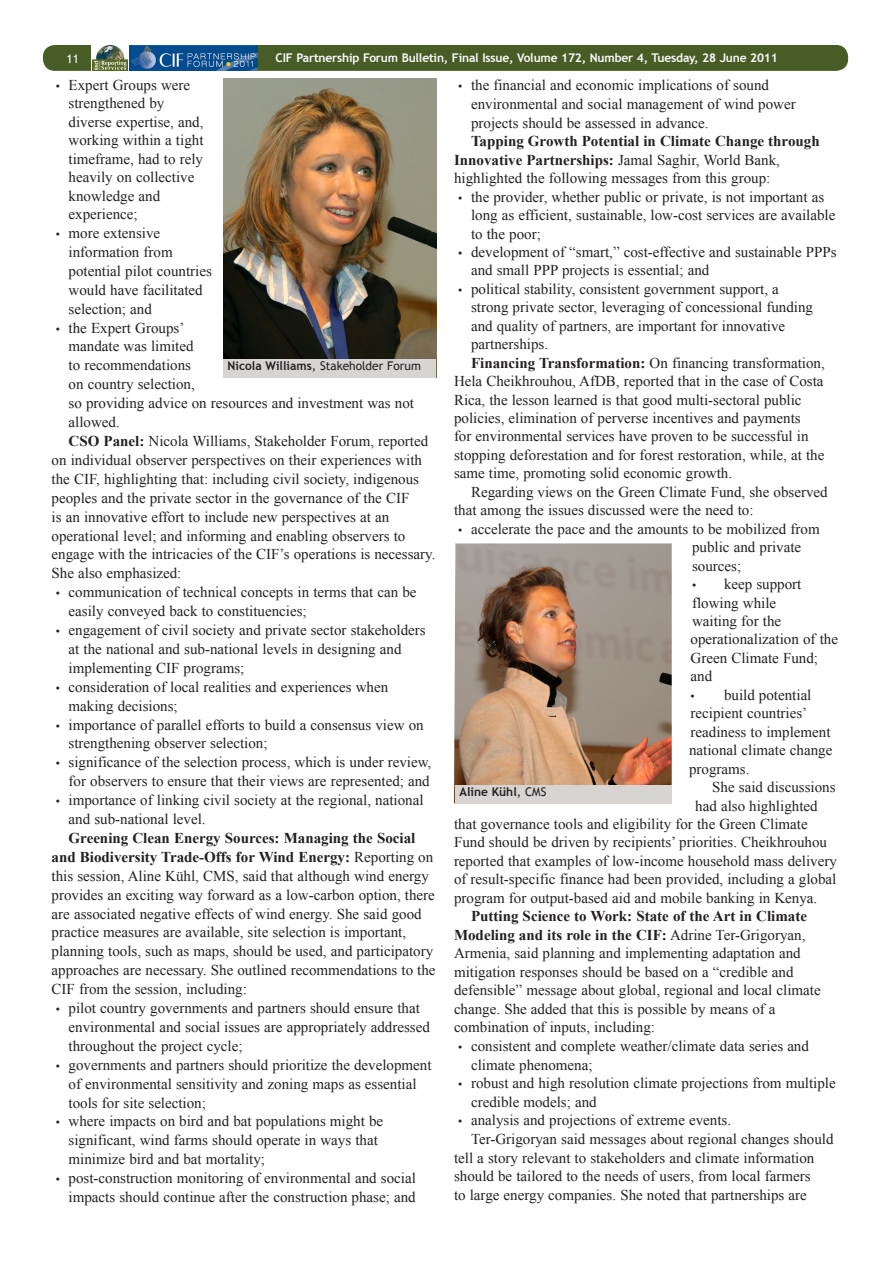
<style>
.page{position:relative;width:893px;height:1263px;background:#fff}
.page>*{position:absolute;margin:0;border:0;box-sizing:border-box;transform-origin:0 0}
.ENB_-_Bulleted{font:15px/18.9px "Times New Roman";color:#231f20}
.ENB_-_Body{font:15px/18.9px "Times New Roman";color:#231f20}
.ENB_-_Body-2{font:700 15px/18.5px "Times New Roman";color:#231f20}
.t1{font:700 12px "Trebuchet MS";letter-spacing:-.015em;color:#fbfdfe}
.Image_caption{font:12px "Trebuchet MS";color:#231f20}
.Image_caption-2{font:700 12px "Trebuchet MS";color:#231f20}
.t2{font:12px "Trebuchet MS";color:#fff}
.s1{font-size:12px}
.s2{font-weight:700}
.s3{font-weight:400}
</style>
<div class="page">
<div style="left:43px;top:45px;width:805px;height:26px;background:#485c26;border-radius:12px"></div>
<div style="left:91px;top:44px;width:38px;height:27px;background:#fff"></div>
<img style="left:92px;top:45px;width:36px;height:26px">
<div style="left:128px;top:45px;width:130px;height:26px;background:#014c8f"></div>
<img style="left:130px;top:45px;width:127px;height:26px">
<img style="left:454px;top:543px;width:218px;height:260px">
<div style="left:455px;top:785px;width:217px;height:19px;background:#d7d4d2"></div>
<img style="left:223px;top:79px;width:213px;height:280px">
<div style="left:223px;top:359px;width:213px;height:19px;background:#d7d4d2"></div>
<p class="t2" style="left:67px;top:51px;width:14px">11</p>
<p class="t1" style="left:276px;top:50px;width:504px">CIF Partnership Forum Bulletin, Final Issue, Volume 172, Number 4, Tuesday, 28 June 2011</p>
<p class="ENB_-_Bulleted" style="left:69px;top:76px;width:136px;line-height:18.5px;text-indent:-13px"><span class="s1">•</span> Expert Groups were strengthened by diverse expertise, and, working within a tight timeframe, had to rely heavily on collective knowledge and experience;</p>
<p class="ENB_-_Bulleted" style="left:69px;top:223px;width:145px;text-indent:-13px"><span class="s1">•</span> more extensive information from potential pilot countries would have facilitated selection; and</p>
<p class="ENB_-_Bulleted" style="left:69px;top:318px;width:347px;text-indent:-13px"><span class="s1">•</span> the Expert Groups’<br>mandate was limited<br>to recommendations<br>on country selection,<br>so providing advice on resources and investment was not allowed.</p>
<p class="ENB_-_Body" style="left:52px;top:431px;width:385px;text-indent:17px"><span class="s2">CSO Panel:</span> Nicola Williams, Stakeholder Forum, reported on individual observer perspectives on their experiences with the CIF, highlighting that: including civil society, indigenous peoples and the private sector in the governance of the CIF<br>is an innovative effort to include new perspectives at an operational level; and informing and enabling observers to engage with the intricacies of the CIF’s operations is necessary.<br>She also emphasized:</p>
<p class="ENB_-_Bulleted" style="left:69px;top:582px;width:349px;text-indent:-13px"><span class="s1">•</span> communication of technical concepts in terms that can be easily conveyed back to constituencies;</p>
<p class="ENB_-_Bulleted" style="left:69px;top:620px;width:359px;text-indent:-13px"><span class="s1">•</span> engagement of civil society and private sector stakeholders at the national and sub-national levels in designing and implementing CIF programs;</p>
<p class="ENB_-_Bulleted" style="left:69px;top:677px;width:321px;text-indent:-13px"><span class="s1">•</span> consideration of local realities and experiences when making decisions;</p>
<p class="ENB_-_Bulleted" style="left:69px;top:715px;width:357px;text-indent:-13px"><span class="s1">•</span> importance of parallel efforts to build a consensus view on strengthening observer selection;</p>
<p class="ENB_-_Bulleted" style="left:56px;top:753px;width:377px;text-align:right"><span class="s1">•</span> significance of the selection process, which is under review, for observers to ensure that their views are represented; and</p>
<p class="ENB_-_Bulleted" style="left:69px;top:790px;width:356px;text-indent:-13px"><span class="s1">•</span> importance of linking civil society at the regional, national and sub-national level.</p>
<p class="ENB_-_Body" style="left:52px;top:828px;width:386px;text-indent:17px"><span class="s2">Greening Clean Energy Sources: Managing the Social and Biodiversity Trade-Offs for Wind Energy:</span> Reporting on this session, Aline Kühl, CMS, said that although wind energy provides an exciting way forward as a low-carbon option, there are associated negative effects of wind energy. She said good practice measures are available, site selection is important, planning tools, such as maps, should be used, and participatory approaches are necessary. She outlined recommendations to the CIF from the session, including:</p>
<p class="ENB_-_Bulleted" style="left:69px;top:998px;width:363px;text-indent:-13px"><span class="s1">•</span> pilot country governments and partners should ensure that environmental and social issues are appropriately addressed throughout the project cycle;</p>
<p class="ENB_-_Bulleted" style="left:69px;top:1055px;width:364px;text-indent:-13px"><span class="s1">•</span> governments and partners should prioritize the development of environmental sensitivity and zoning maps as essential tools for site selection;</p>
<p class="ENB_-_Bulleted" style="left:69px;top:1112px;width:316px;text-indent:-13px"><span class="s1">•</span> where impacts on bird and bat populations might be significant, wind farms should operate in ways that minimize bird and bat mortality;</p>
<p class="ENB_-_Bulleted" style="left:56px;top:1168px;width:361px;text-align:right"><span class="s1">•</span> post-construction monitoring of environmental and social impacts should continue after the construction phase; and</p>
<p class="ENB_-_Bulleted" style="left:471px;top:75px;width:326px;text-indent:-13px"><span class="s1">•</span> the financial and economic implications of sound environmental and social management of wind power projects should be assessed in advance.</p>
<p class="ENB_-_Body-2" style="left:454px;top:132px;width:367px;text-indent:17px">Tapping Growth Potential in Climate Change through<br>Innovative Partnerships: <span class="s3">Jamal Saghir, World Bank, highlighted the following messages from this group:</span></p>
<p class="ENB_-_Bulleted" style="left:471px;top:187px;width:366px;line-height:18.5px;text-indent:-13px"><span class="s1">•</span> the provider, whether public or private, is not important as long as efficient, sustainable, low-cost services are available to the poor;</p>
<p class="ENB_-_Bulleted" style="left:471px;top:242px;width:367px;line-height:18.5px;text-indent:-13px"><span class="s1">•</span> development of “smart,” cost-effective and sustainable PPPs and small PPP projects is essential; and</p>
<p class="ENB_-_Bulleted" style="left:471px;top:279px;width:343px;line-height:18.5px;text-indent:-13px"><span class="s1">•</span> political stability, consistent government support, a strong private sector, leveraging of concessional funding and quality of partners, are important for innovative partnerships.</p>
<p class="ENB_-_Body" style="left:454px;top:353px;width:372px;line-height:18.5px;text-indent:17px"><span class="s2">Financing Transformation:</span> On financing transformation, Hela Cheikhrouhou, AfDB, reported that in the case of Costa Rica, the lesson learned is that good multi-sectoral public policies, elimination of perverse incentives and payments<br>for environmental services have proven to be successful in stopping deforestation and for forest restoration, while, at the same time, promoting solid economic growth.</p>
<p class="ENB_-_Body" style="left:454px;top:482px;width:375px;line-height:18.5px;text-indent:17px">Regarding views on the Green Climate Fund, she observed that among the issues discussed were the need to:</p>
<p class="ENB_-_Bulleted" style="left:692px;top:519px;width:129px;line-height:18.5px;text-indent:-234px"><span class="s1">•</span> accelerate the pace and the amounts to be mobilized from public and private sources;</p>
<p class="ENB_-_Bulleted" style="left:691px;top:575px;width:149px;line-height:18.5px"><span class="s1">•</span> keep support flowing while<br>waiting for the operationalization of the<br>Green Climate Fund; and</p>
<p class="ENB_-_Bulleted" style="left:689px;top:685px;width:145px;line-height:18.5px"><span class="s1">•</span> build potential recipient countries’ readiness to implement national climate change programs.</p>
<p class="ENB_-_Body" style="left:712px;top:777px;width:125px">She said discussions</p>
<p class="ENB_-_Body" style="left:695px;top:796px;width:124px">had also highlighted</p>
<p class="ENB_-_Body" style="left:454px;top:814px;width:355px">that governance tools and eligibility for the Green Climate</p>
<p class="ENB_-_Body" style="left:454px;top:833px;width:375px">Fund should be driven by recipients’ priorities. Cheikhrouhou</p>
<p class="ENB_-_Body" style="left:454px;top:851px;width:384px">reported that examples of low-income household mass delivery</p>
<p class="ENB_-_Body" style="left:454px;top:870px;width:384px">of result-specific finance had been provided, including a global</p>
<p class="ENB_-_Body" style="left:454px;top:888px;width:365px">program for output-based aid and mobile banking in Kenya.</p>
<p class="ENB_-_Body" style="left:454px;top:907px;width:368px;line-height:18.5px;text-indent:17px"><span class="s2">Putting Science to Work: State of the Art in Climate Modeling and its role in the CIF:</span> Adrine Ter-Grigoryan, Armenia, said planning and implementing adaptation and mitigation responses should be based on a “credible and defensible” message about global, regional and local climate change. She added that this is possible by means of a combination of inputs, including:</p>
<p class="ENB_-_Bulleted" style="left:471px;top:1036px;width:339px;text-indent:-13px"><span class="s1">•</span> consistent and complete weather/climate data series and climate phenomena;</p>
<p class="ENB_-_Bulleted" style="left:471px;top:1074px;width:366px;text-indent:-13px"><span class="s1">•</span> robust and high resolution climate projections from multiple credible models; and</p>
<p class="ENB_-_Bulleted" style="left:458px;top:1111px;width:274px"><span class="s1">•</span> analysis and projections of extreme events.</p>
<p class="ENB_-_Body" style="left:454px;top:1129px;width:381px;text-indent:17px">Ter-Grigoryan said messages about regional changes should tell a story relevant to stakeholders and climate information should be tailored to the needs of users, from local farmers<br>to large energy companies. She noted that partnerships are</p>
<p class="Image_caption" style="left:228px;top:358px;width:195px"><span class="s2">Nicola Williams</span>, Stakeholder Forum</p>
<p class="Image_caption-2" style="left:460px;top:784px;width:88px">Aline Kühl<span class="s3">, CMS</span></p>
</div>
